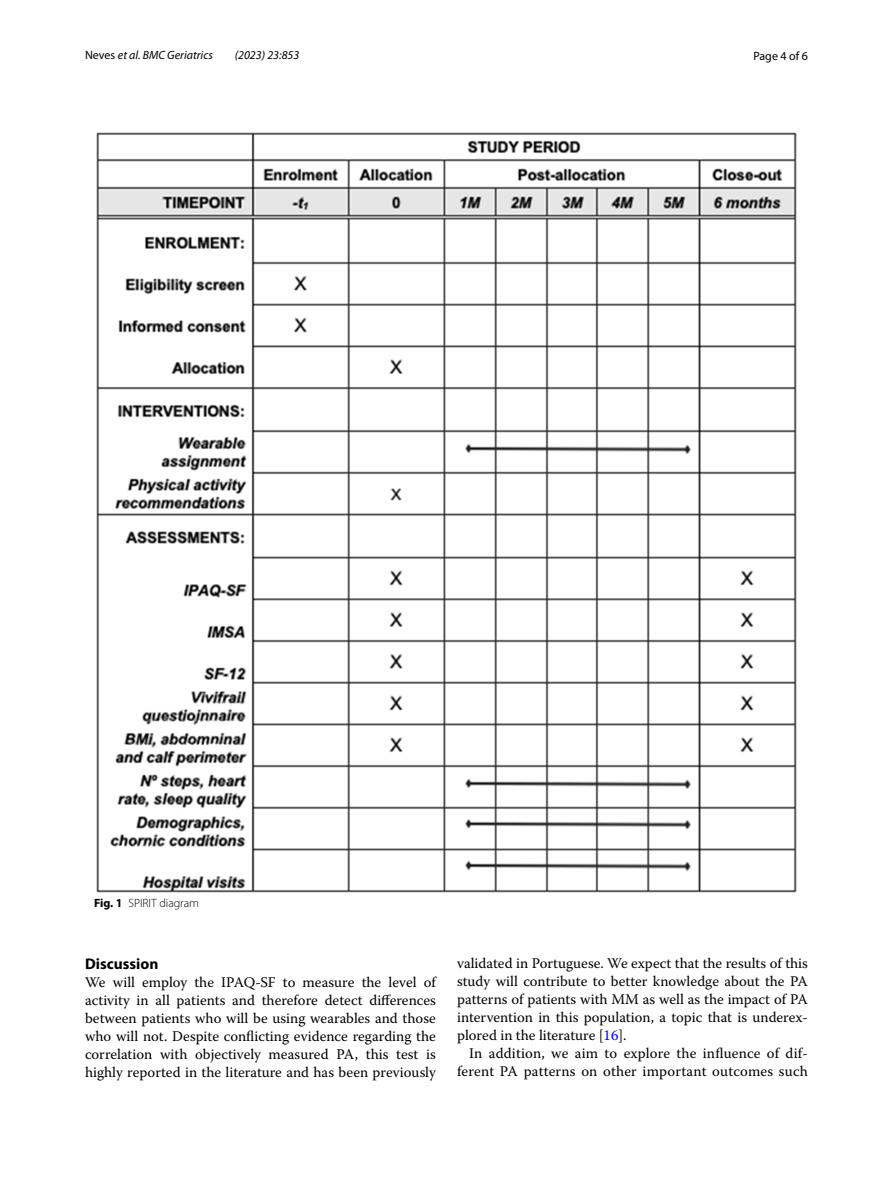
<style>
.page{position:relative;width:893px;height:1187px;background:#fff}
.page>*{position:absolute;margin:0;border:0;box-sizing:border-box;transform-origin:0 0}
.t1{font:700 15.45px "Myriad Pro";color:#000}
.t2{font:14.7px/18px "Warnock Pro";letter-spacing:.005em;color:#000;text-align:justify}
.t3{font:italic 12px "Myriad Pro";color:#000}
.t4{font:300 12px "Myriad Pro";color:#000}
.t5{font:12px "Myriad Pro";color:#000}
.s1{font-style:normal}
.s2{font-weight:700}
.s3{color:#00f}
</style>
<div class="page">
<img style="left:96px;top:133px;width:701px;height:759px">
<p class="t3" style="left:85px;top:48px;width:129px"><span class="s1">Neves</span> et al. BMC Geriatrics</p>
<p class="t3" style="left:235px;top:48px;width:66px">(2023) 23:853</p>
<p class="t5" style="left:753px;top:48px;width:56px">Page 4 of 6</p>
<p class="t4" style="left:94px;top:896px;width:107px"><span class="s2">Fig. 1</span> SPIRIT diagram</p>
<p class="t1" style="left:85px;top:953px;width:75px">Discussion</p>
<p class="t2" style="left:85px;top:972px;width:352px">We will employ the IPAQ-SF to measure the level of activity in all patients and therefore detect differences between patients who will be using wearables and those who will not. Despite conflicting evidence regarding the correlation with objectively measured PA, this test is highly reported in the literature and has been previously</p>
<p class="t2" style="left:457px;top:953px;width:352px">validated in Portuguese. We expect that the results of this study will contribute to better knowledge about the PA patterns of patients with MM as well as the impact of PA intervention in this population, a topic that is underex&shy;plored in the literature [<span class="s3">16</span>].</p>
<p class="t2" style="left:457px;top:1043px;width:352px;text-align:right">In addition, we aim to explore the influence of dif&shy;ferent PA patterns on other important outcomes such</p>
</div>
